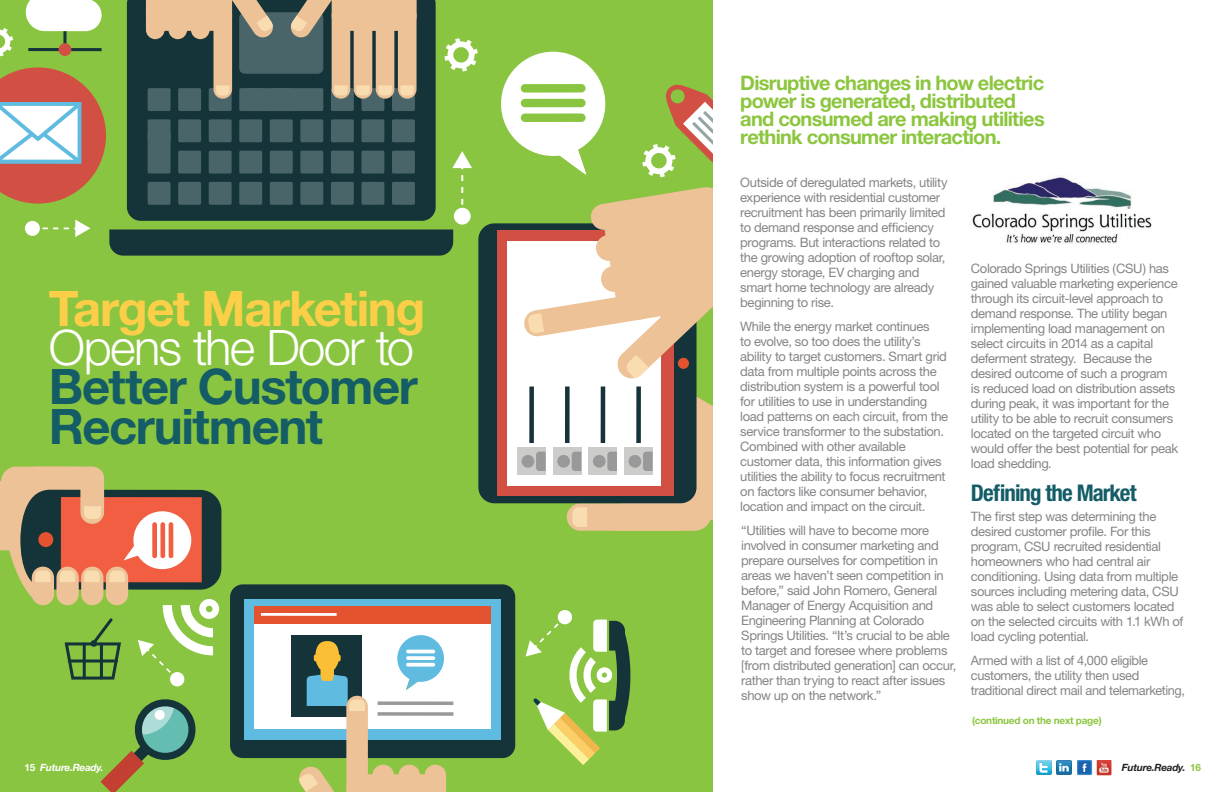
<style>
.page{position:relative;width:1224px;height:792px;background:#fff}
.page>*{position:absolute;margin:0;border:0;box-sizing:border-box;transform-origin:0 0}
.t1{font:700 49px/39.4px "Helvetica Neue";letter-spacing:-.03em;color:#145d66}
.t2{font:700 49px "Helvetica Neue";letter-spacing:-.03em;color:#fdcf49}
.t3{font:300 49px "Helvetica Neue";letter-spacing:-.035em;color:#fff}
.t4{font:700 condensed 23px "Helvetica Neue";letter-spacing:-.04em;color:#145d66}
.t5{font:700 20px/18px "Helvetica Neue";letter-spacing:-.035em;color:#8bc63e}
.t6{font:13px/15px "Helvetica Neue";letter-spacing:-.03em;color:#848588}
.t7{font:700 10px "Helvetica Neue";letter-spacing:-.025em;color:#8bc63e}
.t8{font:italic 700 10px "Helvetica Neue";letter-spacing:-.025em;color:#fff}
.t9{font:italic 700 10px "Helvetica Neue";letter-spacing:-.025em;color:#231f20}
.s1{font-style:normal}
.s2{font-style:normal;color:#8bc63e}
</style>
<div class="page">
<div style="left:0;top:0;width:713px;height:792px;background:#8ac541"></div>
<div style="left:230px;top:584px;width:285px;height:174px;background:#15343a;border-radius:13px"></div>
<div style="left:244px;top:599px;width:257px;height:141px;background:#5fbbdf"></div>
<div style="left:255px;top:623px;width:236px;height:106px;background:#fff"></div>
<div style="left:291px;top:635px;width:71px;height:82px;background:#15343a"></div>
<div style="left:255px;top:606px;width:236px;height:17px;background:#e4532f"></div>
<hr style="left:261px;top:613px;width:76px;height:3px;background:#fff">
<svg style="left:446px;top:712px;width:7px;height:4px"></svg>
<svg style="left:446px;top:701px;width:7px;height:4px"></svg>
<svg style="left:299px;top:635px;width:147px;height:157px"></svg>
<svg style="left:100px;top:699px;width:96px;height:93px"></svg>
<svg style="left:526px;top:610px;width:104px;height:155px"></svg>
<svg style="left:0;top:467px;width:221px;height:220px"></svg>
<div style="left:478px;top:223px;width:219px;height:280px;background:#15343a;border-radius:16px"></div>
<div style="left:497px;top:230px;width:176px;height:266px;background:#d24f44"></div>
<div style="left:507px;top:241px;width:154px;height:245px;background:#fff"></div>
<div style="left:529px;top:387px;width:5px;height:56px;background:#15343a"></div>
<div style="left:518px;top:448px;width:28px;height:27px;background:#cccccb"></div>
<div style="left:522px;top:455px;width:12px;height:13px;background:#999;border-radius:50%"></div>
<svg style="left:536px;top:452px;width:10px;height:19px"></svg>
<div style="left:565px;top:387px;width:5px;height:56px;background:#15343a"></div>
<div style="left:553px;top:448px;width:28px;height:27px;background:#cccccb"></div>
<div style="left:557px;top:455px;width:13px;height:13px;background:#999;border-radius:50%"></div>
<hr style="left:601px;top:387px;width:4px;height:56px;background:#15343a">
<div style="left:636px;top:387px;width:5px;height:56px;background:#15343a"></div>
<svg style="left:567px;top:389px;width:146px;height:142px"></svg>
<svg style="left:523px;top:187px;width:190px;height:193px"></svg>
<div style="left:698px;top:200px;width:15px;height:76px;background:#edc297"></div>
<div style="left:704px;top:444px;width:9px;height:75px;background:#edc297"></div>
<svg style="left:642px;top:84px;width:71px;height:93px"></svg>
<svg style="left:501px;top:52px;width:104px;height:123px"></svg>
<svg style="left:0;top:0;width:478px;height:256px"></svg>
<img style="left:972px;top:175px;width:180px;height:69px">
<img style="left:1057px;top:760px;width:14px;height:15px">
<img style="left:1077px;top:760px;width:15px;height:15px">
<img style="left:1097px;top:760px;width:15px;height:15px">
<img style="left:1037px;top:760px;width:14px;height:15px">
<h1 class="t2" style="left:49px;top:278px;width:378px">Target Marketing</h1>
<h1 class="t3" style="left:49px;top:318px;width:367px">Opens the Door to</h1>
<h1 class="t1" style="left:49px;top:366px;width:371px">Better Customer<br>Recruitment</h1>
<h3 class="t5" style="left:740px;top:73px;width:306px">Disruptive changes in how electric power is generated, distributed and consumed are making utilities rethink consumer interaction.</h3>
<p class="t6" style="left:740px;top:175px;width:209px">Outside of deregulated markets, utility experience with residential customer recruitment has been primarily limited to demand response and efficiency programs. But interactions related to the growing adoption of rooftop solar, energy storage, EV charging and smart home technology are already beginning to rise.</p>
<p class="t6" style="left:740px;top:319px;width:209px">While the energy market continues<br>to evolve, so too does the utility’s ability to target customers. Smart grid data from multiple points across the distribution system is a powerful tool for utilities to use in understanding load patterns on each circuit, from the service transformer to the substation.<br>Combined with other available customer data, this information gives utilities the ability to focus recruitment on factors like consumer behavior, location and impact on the circuit.</p>
<p class="t6" style="left:741px;top:523px;width:217px">“Utilities will have to become more involved in consumer marketing and prepare ourselves for competition in areas we haven’t seen competition in before,” said John Romero, General Manager of Energy Acquisition and Engineering Planning at Colorado Springs Utilities. “It’s crucial to be able to target and foresee where problems [from distributed generation] can occur, rather than trying to react after issues show up on the network.”</p>
<p class="t6" style="left:971px;top:261px;width:209px">Colorado Springs Utilities (CSU) has gained valuable marketing experience through its circuit-level approach to demand response. The utility began implementing load management on select circuits in 2014 as a capital deferment strategy. Because the desired outcome of such a program is reduced load on distribution assets during peak, it was important for the utility to be able to recruit consumers located on the targeted circuit who would offer the best potential for peak load shedding.</p>
<h2 class="t4" style="left:971px;top:479px;width:167px">Defining the Market</h2>
<p class="t6" style="left:971px;top:508px;width:214px">The first step was determining the desired customer profile. For this program, CSU recruited residential homeowners who had central air conditioning. Using data from multiple sources including metering data, CSU was able to select customers located on the selected circuits with 1.1 kWh of load cycling potential.</p>
<p class="t6" style="left:971px;top:652px;width:216px">Armed with a list of 4,000 eligible customers, the utility then used traditional direct mail and telemarketing,</p>
<p class="t7" style="left:972px;top:714px;width:131px">(continued on the next page)</p>
<p class="t8" style="left:24px;top:761px;width:81px"><span class="s1">15</span> Future.Ready.</p>
<p class="t9" style="left:1122px;top:761px;width:81px">Future.Ready. <span class="s2">16</span></p>
</div>
